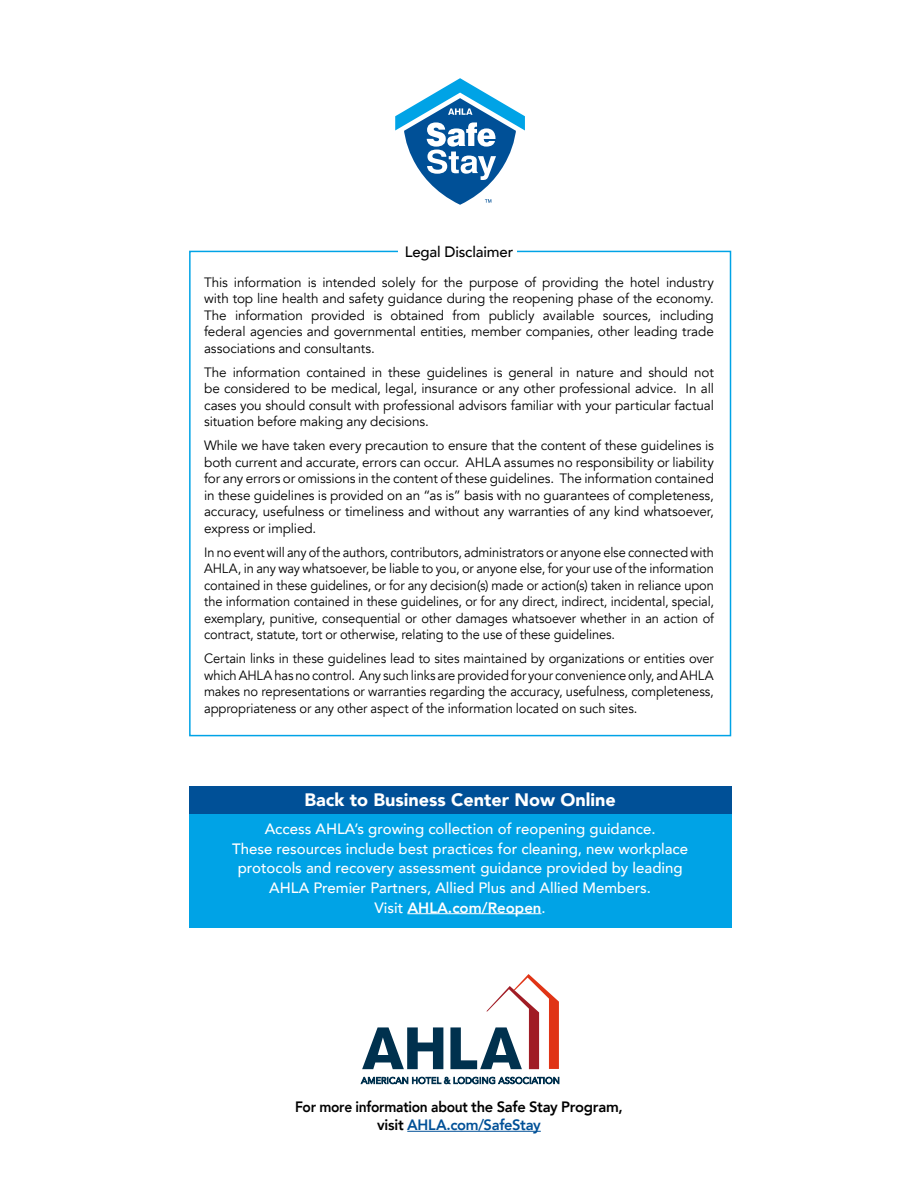
<style>
.page{position:relative;width:918px;height:1188px;background:#fff}
.page>*{position:absolute;margin:0;border:0;box-sizing:border-box;transform-origin:0 0}
.t1{font:900 18px "Avenir";color:#fff}
.t2{font:500 15px/19.5px "Avenir";color:#fff;text-align:center}
.t3{font:800 15px/18px "Avenir";letter-spacing:-.02em;color:#000;text-align:center;scale:.92 1}
.t4{font:500 15px "Avenir";letter-spacing:-.01em;color:#000}
.t5{font:13.5px/16.5px "Avenir";letter-spacing:-.01em;color:#000;text-align:justify}
.t6{font:13.5px/16.5px "Avenir";letter-spacing:-.01em;color:#000;text-align:justify;scale:.95 1}
.t7{font:13.5px/16.5px "Avenir";letter-spacing:-.01em;color:#000;text-align:justify;scale:.96 1}
.s1{font-weight:800}
.s2{color:#005097}
</style>
<div class="page">
<div style="left:189px;top:786px;width:542px;height:141px;background:#00a3e6"></div>
<svg style="left:395px;top:78px;width:130px;height:127px"></svg>
<svg style="left:362px;top:1027px;width:81px;height:42px"></svg>
<svg style="left:361px;top:1076px;width:198px;height:8px"></svg>
<svg style="left:450px;top:974px;width:109px;height:95px"></svg>
<hr style="left:407px;top:1131px;width:134px;height:1px;background:#005097">
<div style="left:189px;top:786px;width:542px;height:27px;background:#005097"></div>
<hr style="left:407px;top:913px;width:135px;height:1px;background:#fff">
<div style="left:189px;top:251px;width:542px;height:485px;border:2px solid #00a3e6"></div>
<div style="left:398px;top:243px;width:119px;height:18px;background:#fff"></div>
<p class="t4" style="left:405px;top:239px;width:110px">Legal Disclaimer</p>
<p class="t5" style="left:204px;top:274px;width:511px">This information is intended solely for the purpose of providing the hotel industry with top line health and safety guidance during the reopening phase of the economy.<br>The information provided is obtained from publicly available sources, including federal agencies and governmental entities, member companies, other leading trade associations and consultants.</p>
<p class="t5" style="left:204px;top:364px;width:511px">The information contained in these guidelines is general in nature and should not be considered to be medical, legal, insurance or any other professional advice. In all cases you should consult with professional advisors familiar with your particular factual situation before making any decisions.</p>
<p class="t5" style="left:204px;top:438px;width:511px">While we have taken every precaution to ensure that the content of these guidelines is both current and accurate, errors can occur. AHLA assumes no responsibility or liability for any errors or omissions in the content of these guidelines. The information contained in these guidelines is provided on an “as is” basis with no guarantees of completeness, accuracy, usefulness or timeliness and without any warranties of any kind whatsoever, express or implied.</p>
<p class="t6" style="left:204px;top:544px;width:538px">In no event will any of the authors, contributors, administrators or anyone else connected with AHLA, in any way whatsoever, be liable to you, or anyone else, for your use of the information contained in these guidelines, or for any decision(s) made or action(s) taken in reliance upon the information contained in these guidelines, or for any direct, indirect, incidental, special, exemplary, punitive, consequential or other damages whatsoever whether in an action of contract, statute, tort or otherwise, relating to the use of these guidelines.</p>
<p class="t7" style="left:204px;top:651px;width:533px">Certain links in these guidelines lead to sites maintained by organizations or entities over which AHLA has no control. Any such links are provided for your convenience only, and AHLA makes no representations or warranties regarding the accuracy, usefulness, completeness, appropriateness or any other aspect of the information located on such sites.</p>
<h1 class="t1" style="left:305px;top:784px;width:313px">Back to Business Center Now Online</h1>
<p class="t2" style="left:232px;top:819px;width:457px">Access AHLA’s growing collection of reopening guidance.<br>These resources include best practices for cleaning, new workplace protocols and recovery assessment guidance provided by leading AHLA Premier Partners, Allied Plus and Allied Members.<br>Visit <span class="s1">AHLA.com/Reopen</span>.</p>
<p class="t3" style="left:295px;top:1098px;width:358px">For more information about the Safe Stay Program, visit <span class="s2">AHLA.com/SafeStay</span></p>
</div>
